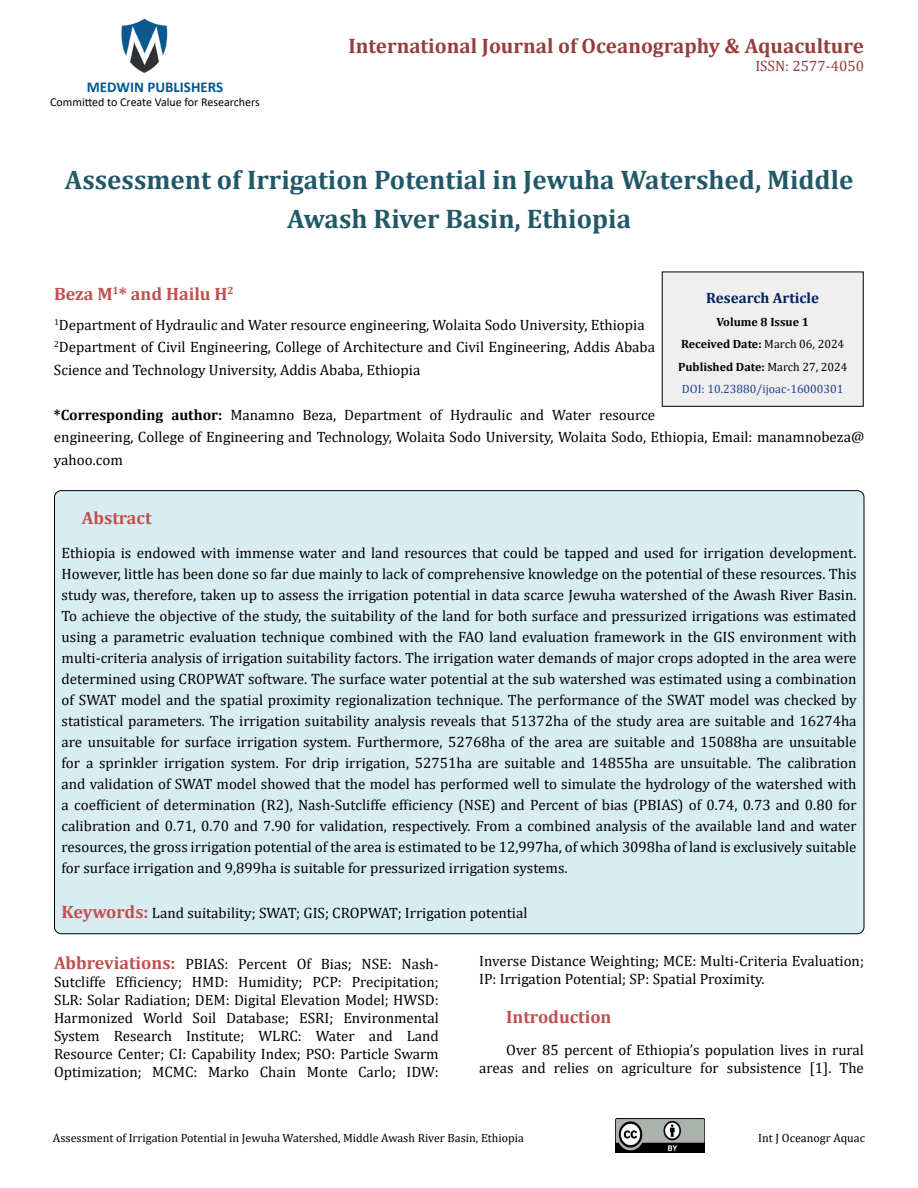
<style>
.page{position:relative;width:918px;height:1188px;background:#fff}
.page>*{position:absolute;margin:0;border:0;box-sizing:border-box;transform-origin:0 0}
.t1{font:700 27px/39px "Cambria";color:#215868;text-align:center}
.t2{font:700 21px "Cambria";color:#953f3c}
.t3{font:700 18px "Cambria";color:#c0504d}
.t4{font:15px/21px "Cambria";color:#000}
.t5{font:700 15px "Calibri";color:#005991}
.t6{font:700 15px "Cambria";color:#002060}
.t7{font:15px "Cambria";color:#953f3c}
.t8{font:12px "Cambria";color:#000}
.t9{font:700 12px/22.5px "Cambria";color:#000;text-align:center}
.t10{font:12px "Calibri";color:#000}
.s1{font-weight:700}
.s2{font-weight:400}
.s3{font-weight:400;color:#25408f}
.s4{font-weight:700;font-size:18px;color:#c0504d}
</style>
<div class="page">
<img style="left:121px;top:18px;width:47px;height:55px">
<img style="left:616px;top:1119px;width:88px;height:33px">
<div style="left:662px;top:272px;width:201px;height:134px;background:#efefef"></div>
<div style="left:662px;top:272px;width:202px;height:135px;border:1px solid #000"></div>
<div style="left:55px;top:491px;width:809px;height:443px;background:#d8edf2;border-radius:7px"></div>
<p class="t5" style="left:87px;top:76px;width:138px">MEDWIN PUBLISHERS</p>
<p class="t10" style="left:50px;top:94px;width:211px">Committed to Create Value for Researchers</p>
<h2 class="t2" style="left:348px;top:31px;width:517px">International Journal of Oceanography &amp; Aquaculture</h2>
<p class="t7" style="left:755px;top:57px;width:110px">ISSN: 2577-4050</p>
<h1 class="t1" style="left:65px;top:160px;width:790px">Assessment of Irrigation Potential in Jewuha Watershed, Middle<br>Awash River Basin, Ethiopia</h1>
<p class="t3" style="left:54px;top:282px;width:181px">Beza M<sup>1</sup>* and Hailu H<sup>2</sup></p>
<p class="t4" style="left:54px;top:313px;width:603px;line-height:22.5px"><sup>1</sup>Department of Hydraulic and Water resource engineering, Wolaita Sodo University, Ethiopia<br><sup>2</sup>Department of Civil Engineering, College of Architecture and Civil Engineering, Addis Ababa<br>Science and Technology University, Addis Ababa, Ethiopia</p>
<p class="t4" style="left:54px;top:403px;width:812px;line-height:22.5px"><span class="s1">*Corresponding author:</span> Manamno Beza, Department of Hydraulic and Water resource<br>engineering, College of Engineering and Technology, Wolaita Sodo University, Wolaita Sodo, Ethiopia, Email: manamnobeza@ yahoo.com</p>
<p class="t6" style="left:706px;top:288px;width:114px">Research Article</p>
<p class="t9" style="left:678px;top:310px;width:171px">Volume 8 Issue 1<br>Received Date: <span class="s2">March 06, 2024<br></span>Published Date: <span class="s2">March 27, 2024<br></span><span class="s3">DOI: 10.23880/ijoac-16000301</span></p>
<p class="t3" style="left:82px;top:505px;width:71px">Abstract</p>
<p class="t4" style="left:62px;top:543px;width:797px;text-align:justify">Ethiopia is endowed with immense water and land resources that could be tapped and used for irrigation development.<br>However, little has been done so far due mainly to lack of comprehensive knowledge on the potential of these resources. This study was, therefore, taken up to assess the irrigation potential in data scarce Jewuha watershed of the Awash River Basin.<br>To achieve the objective of the study, the suitability of the land for both surface and pressurized irrigations was estimated using a parametric evaluation technique combined with the FAO land evaluation framework in the GIS environment with multi-criteria analysis of irrigation suitability factors. The irrigation water demands of major crops adopted in the area were determined using CROPWAT software. The surface water potential at the sub watershed was estimated using a combination of SWAT model and the spatial proximity regionalization technique. The performance of the SWAT model was checked by statistical parameters. The irrigation suitability analysis reveals that 51372ha of the study area are suitable and 16274ha are unsuitable for surface irrigation system. Furthermore, 52768ha of the area are suitable and 15088ha are unsuitable for a sprinkler irrigation system. For drip irrigation, 52751ha are suitable and 14855ha are unsuitable. The calibration and validation of SWAT model showed that the model has performed well to simulate the hydrology of the watershed with a coefficient of determination (R2), Nash-Sutcliffe efficiency (NSE) and Percent of bias (PBIAS) of 0.74, 0.73 and 0.80 for calibration and 0.71, 0.70 and 7.90 for validation, respectively. From a combined analysis of the available land and water resources, the gross irrigation potential of the area is estimated to be 12,997ha, of which 3098ha of land is exclusively suitable for surface irrigation and 9,899ha is suitable for pressurized irrigation systems.</p>
<p class="t4" style="left:62px;top:903px;width:467px"><span class="s4">Keywords:</span> Land suitability; SWAT; GIS; CROPWAT; Irrigation potential</p>
<p class="t4" style="left:54px;top:955px;width:386px;line-height:18px;text-align:justify"><span class="s4">Abbreviations:</span> PBIAS: Percent Of Bias; NSE: Nash-Sutcliffe Efficiency; HMD: Humidity; PCP: Precipitation; SLR: Solar Radiation; DEM: Digital Elevation Model; HWSD:<br>Harmonized World Soil Database; ESRI; Environmental System Research Institute; WLRC: Water and Land Resource Center; CI: Capability Index; PSO: Particle Swarm Optimization; MCMC: Marko Chain Monte Carlo; IDW:</p>
<p class="t4" style="left:479px;top:952px;width:386px;line-height:18px">Inverse Distance Weighting; MCE: Multi-Criteria Evaluation;<br>IP: Irrigation Potential; SP: Spatial Proximity.</p>
<p class="t3" style="left:506px;top:1005px;width:107px">Introduction</p>
<p class="t4" style="left:479px;top:1041px;width:386px;line-height:18px;text-align:right">Over 85 percent of Ethiopia’s population lives in rural areas and relies on agriculture for subsistence [1]. The</p>
<p class="t8" style="left:53px;top:1131px;width:473px">Assessment of Irrigation Potential in Jewuha Watershed, Middle Awash River Basin, Ethiopia</p>
<p class="t8" style="left:758px;top:1131px;width:108px">Int J Oceanogr Aquac</p>
</div>
